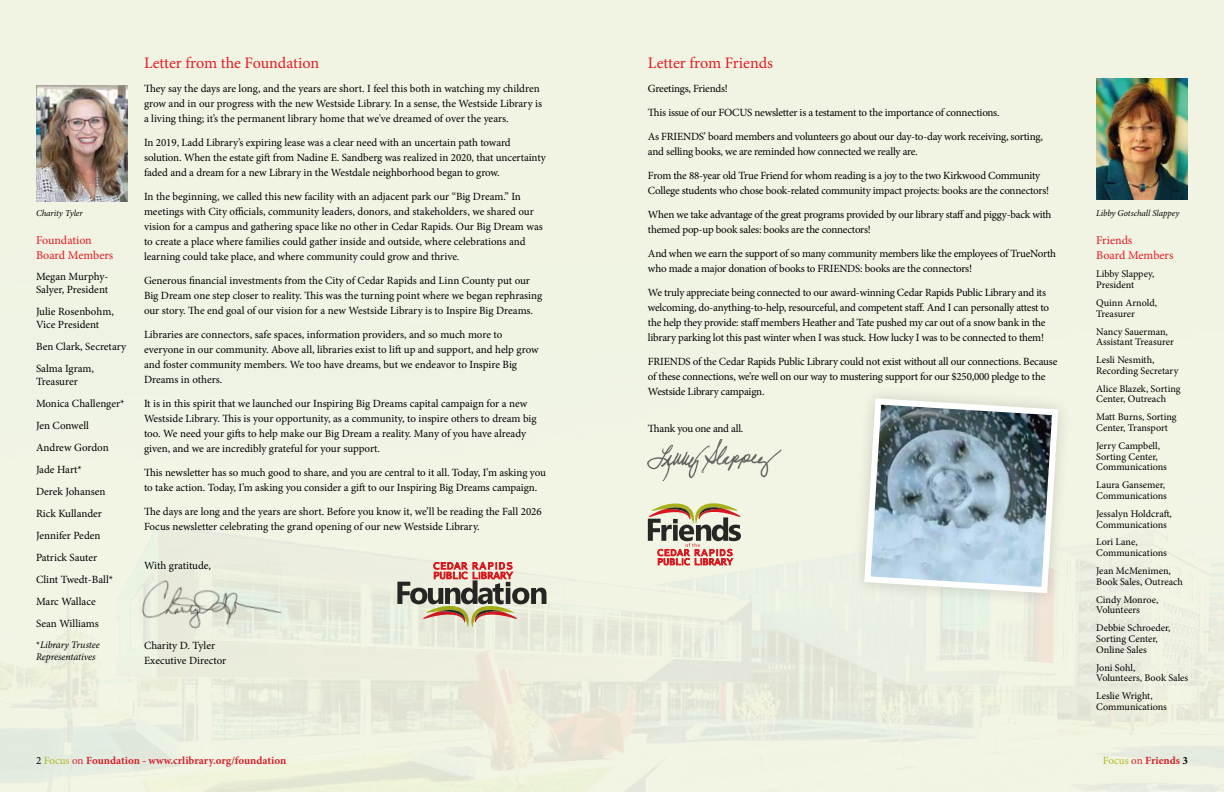
<style>
.page{position:relative;width:1224px;height:792px;background:#f2f4e3}
.page>*{position:absolute;margin:0;border:0;box-sizing:border-box;transform-origin:0 0}
.t1{font:16px "Minion Pro";letter-spacing:-.005em;color:#e31b23}
.t2{font:12px/15px "Minion Pro";letter-spacing:-.005em;color:#e31b23}
.t3{font:11px/15px "Minion Pro";letter-spacing:-.01em;color:#000}
.t4{font:700 11px "Minion Pro";color:#d2232a}
.t5{font:10.2px/10.7px "Minion Pro";color:#000}
.t6{font:italic 10px/12px "Minion Pro";letter-spacing:-.01em;color:#000}
.t7{font:italic 9px "Minion Pro";letter-spacing:-.005em;color:#000}
.s1{font-style:normal}
.s2{font-weight:400;color:#000}
.s3{font-weight:400;color:#b2bb1e}
.s4{font-weight:400}
.s5{color:#000}
</style>
<div class="page">
<img style="left:36px;top:86px;width:92px;height:116px">
<img style="left:1096px;top:78px;width:92px;height:121px">
<svg style="left:648px;top:503px;width:93px;height:62px"></svg>
<svg style="left:397px;top:562px;width:149px;height:65px"></svg>
<img style="left:136px;top:562px;width:150px;height:84px">
<img style="left:646px;top:439px;width:136px;height:43px">
<div style="left:850px;top:384px;width:223px;height:224px;background:#000;opacity:.16"></div>
<svg style="left:861px;top:395px;width:201px;height:201px;background:#a2b4bd"></svg>
<h1 class="t1" style="left:144px;top:52px;width:177px">Letter from the Foundation</h1>
<p class="t3" style="left:144px;top:81px;width:400px">They say the days are long, and the years are short. I feel this both in watching my children grow and in our progress with the new Westside Library. In a sense, the Westside Library is a living thing; it’s the permanent library home that we've dreamed of over the years.</p>
<p class="t3" style="left:144px;top:135px;width:403px">In 2019, Ladd Library’s expiring lease was a clear need with an uncertain path toward solution. When the estate gift from Nadine E. Sandberg was realized in 2020, that uncertainty faded and a dream for a new Library in the Westdale neighborhood began to grow.</p>
<p class="t3" style="left:144px;top:189px;width:400px">In the beginning, we called this new facility with an adjacent park our “Big Dream.” In meetings with City officials, community leaders, donors, and stakeholders, we shared our vision for a campus and gathering space like no other in Cedar Rapids. Our Big Dream was to create a place where families could gather inside and outside, where celebrations and learning could take place, and where community could grow and thrive.</p>
<p class="t3" style="left:144px;top:273px;width:400px">Generous financial investments from the City of Cedar Rapids and Linn County put our<br>Big Dream one step closer to reality. This was the turning point where we began rephrasing our story. The end goal of our vision for a new Westside Library is to Inspire Big Dreams.</p>
<p class="t3" style="left:144px;top:327px;width:396px">Libraries are connectors, safe spaces, information providers, and so much more to everyone in our community. Above all, libraries exist to lift up and support, and help grow and foster community members. We too have dreams, but we endeavor to Inspire Big Dreams in others.</p>
<p class="t3" style="left:144px;top:396px;width:394px">It is in this spirit that we launched our Inspiring Big Dreams capital campaign for a new Westside Library. This is your opportunity, as a community, to inspire others to dream big too. We need your gifts to help make our Big Dream a reality. Many of you have already given, and we are incredibly grateful for your support.</p>
<p class="t3" style="left:144px;top:465px;width:404px">This newsletter has so much good to share, and you are central to it all. Today, I’m asking you to take action. Today, I’m asking you consider a gift to our Inspiring Big Dreams campaign.</p>
<p class="t3" style="left:144px;top:504px;width:399px">The days are long and the years are short. Before you know it, we’ll be reading the Fall 2026<br>Focus newsletter celebrating the grand opening of our new Westside Library.</p>
<p class="t3" style="left:144px;top:558px;width:69px">With gratitude,</p>
<h1 class="t1" style="left:648px;top:52px;width:127px">Letter from Friends</h1>
<p class="t3" style="left:648px;top:76px;width:396px;line-height:24px">Greetings, Friends!<br>This issue of our FOCUS newsletter is a testament to the importance of connections.<br>As FRIENDS’ board members and volunteers go about our day-to-day work receiving, sorting,</p>
<p class="t3" style="left:648px;top:139px;width:394px;line-height:24px">and selling books, we are reminded how connected we really are.<br>From the 88-year old True Friend for whom reading is a joy to the two Kirkwood Community</p>
<p class="t3" style="left:648px;top:178px;width:405px;line-height:24px">College students who chose book-related community impact projects: books are the connectors!<br>When we take advantage of the great programs provided by our library staff and piggy-back with</p>
<p class="t3" style="left:648px;top:217px;width:410px;line-height:24px">themed pop-up book sales: books are the connectors!<br>And when we earn the support of so many community members like the employees of TrueNorth</p>
<p class="t3" style="left:648px;top:256px;width:400px;line-height:24px">who made a major donation of books to FRIENDS: books are the connectors!<br>We truly appreciate being connected to our award-winning Cedar Rapids Public Library and its</p>
<p class="t3" style="left:648px;top:300px;width:403px">welcoming, do-anything-to-help, resourceful, and competent staff. And I can personally attest to the help they provide: staff members Heather and Tate pushed my car out of a snow bank in the library parking lot this past winter when I was stuck. How lucky I was to be connected to them!</p>
<p class="t3" style="left:648px;top:354px;width:411px">FRIENDS of the Cedar Rapids Public Library could not exist without all our connections. Because of these connections, we’re well on our way to mustering support for our $250,000 pledge to the<br>Westside Library campaign.</p>
<p class="t3" style="left:648px;top:421px;width:97px">Thank you one and all.</p>
<p class="t7" style="left:36px;top:207px;width:48px">Charity Tyler</p>
<p class="t7" style="left:1096px;top:207px;width:85px">Libby Gotschall Slappey</p>
<p class="t2" style="left:36px;top:233px;width:79px">Foundation<br>Board Members</p>
<p class="t2" style="left:1096px;top:233px;width:79px">Friends<br>Board Members</p>
<p class="t5" style="left:1096px;top:269px;width:60px">Libby Slappey,<br>President</p>
<p class="t5" style="left:1096px;top:297px;width:62px">Quinn Arnold,<br>Treasurer</p>
<p class="t5" style="left:1096px;top:326px;width:79px">Nancy Sauerman,<br>Assistant Treasurer</p>
<p class="t5" style="left:1096px;top:355px;width:84px">Lesli Nesmith,<br>Recording Secretary</p>
<p class="t5" style="left:1096px;top:383px;width:86px">Alice Blazek, Sorting<br>Center, Outreach</p>
<p class="t5" style="left:1096px;top:412px;width:82px">Matt Burns, Sorting<br>Center, Transport</p>
<p class="t5" style="left:1096px;top:440px;width:72px">Jerry Campbell,<br>Sorting Center,<br>Communications</p>
<p class="t5" style="left:1096px;top:480px;width:72px">Laura Gansemer,<br>Communications</p>
<p class="t5" style="left:1096px;top:508px;width:77px">Jessalyn Holdcraft,<br>Communications</p>
<p class="t5" style="left:1096px;top:537px;width:72px">Lori Lane,<br>Communications</p>
<p class="t5" style="left:1096px;top:566px;width:88px">Jean McMenimen,<br>Book Sales, Outreach</p>
<p class="t5" style="left:1096px;top:594px;width:64px">Cindy Monroe,<br>Volunteers</p>
<p class="t5" style="left:1096px;top:623px;width:76px">Debbie Schroeder,<br>Sorting Center,<br>Online Sales</p>
<p class="t5" style="left:1096px;top:662px;width:94px">Joni Sohl,<br>Volunteers, Book Sales</p>
<p class="t5" style="left:1096px;top:691px;width:72px">Leslie Wright,<br>Communications</p>
<p class="t3" style="left:36px;top:270px;width:74px;line-height:13px">Megan Murphy-<br>Salyer, President</p>
<p class="t3" style="left:36px;top:305px;width:79px;line-height:13px">Julie Rosenbohm,<br>Vice President</p>
<p class="t3" style="left:36px;top:336px;width:92px;line-height:22px">Ben Clark, Secretary<br>Salma Igram,</p>
<p class="t3" style="left:36px;top:371px;width:90px;line-height:22px">Treasurer<br>Monica Challenger*<br>Jen Conwell<br>Andrew Gordon<br>Jade Hart*<br>Derek Johansen<br>Rick Kullander<br>Jennifer Peden<br>Patrick Sauter<br>Clint Twedt-Ball*<br>Marc Wallace<br>Sean Williams</p>
<p class="t6" style="left:36px;top:639px;width:65px"><span class="s1">*</span>Library Trustee<br>Representatives</p>
<p class="t3" style="left:144px;top:638px;width:84px">Charity D. Tyler<br>Executive Director</p>
<p class="t4" style="left:36px;top:753px;width:252px"><span class="s2">2</span> <span class="s3">Focus</span> <span class="s4">on</span> Foundation - www.crlibrary.org/foundation</p>
<p class="t4" style="left:1103px;top:753px;width:87px"><span class="s3">Focus</span> <span class="s4">on</span> Friends <span class="s5">3</span></p>
</div>
